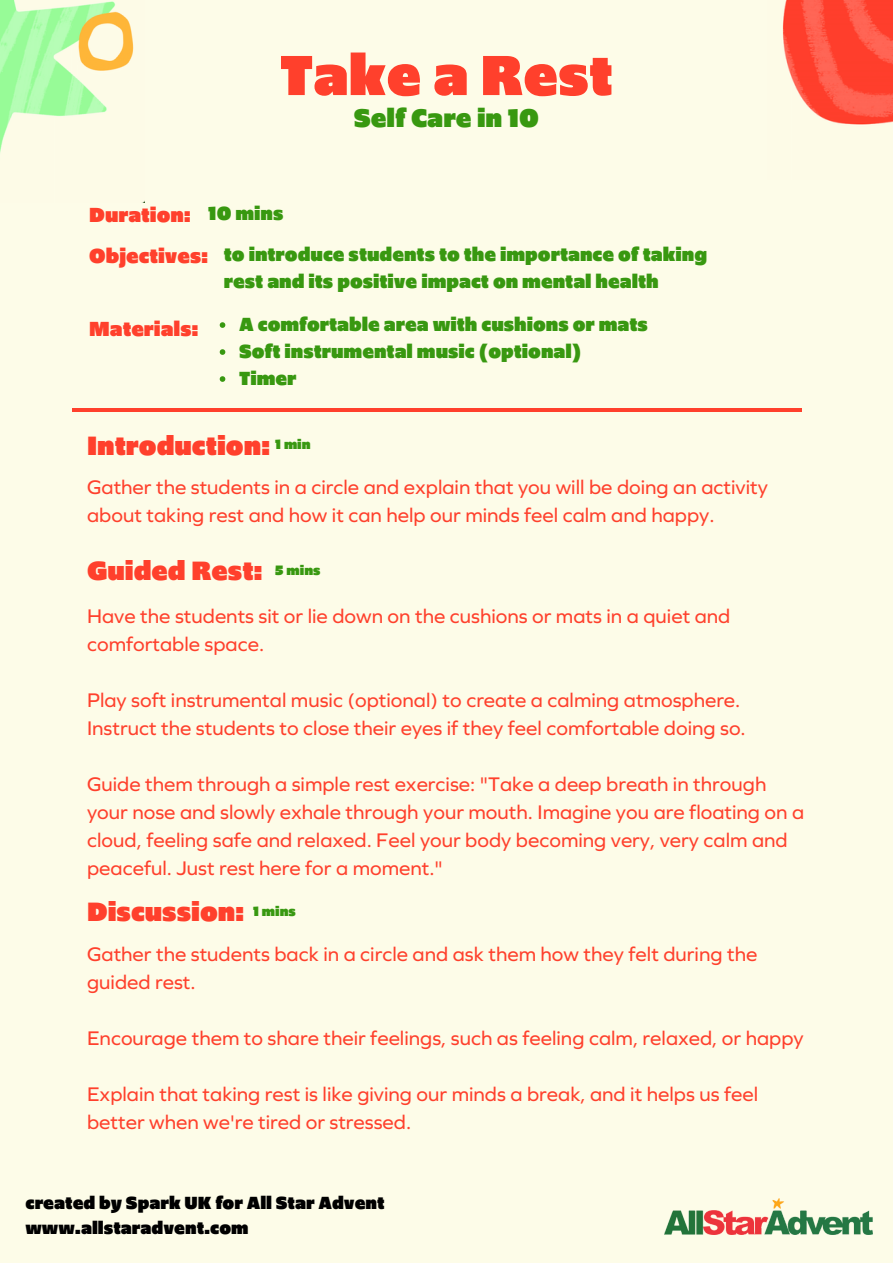
<style>
.page{position:relative;width:893px;height:1264px;background:#fff}
.page>*{position:absolute;margin:0;border:0;box-sizing:border-box;transform-origin:0 0}
.t1{font:900 59.4px "Upgrade";color:#ff402c}
.t2{font:900 27.9px "Upgrade";color:#ff402c}
.t3{font:900 26.85px "Upgrade";color:#389810}
.t4{font:900 21.45px "Upgrade";color:#ff402c}
.t5{font:20.4px/28px "Graphie";color:#ff402c}
.t6{font:900 19.95px/27px "Upgrade";color:#389810}
.t7{font:900 18.45px "Upgrade";color:#000}
.t8{font:900 14.1px "Upgrade";color:#389810}
</style>
<div class="page">
<div style="left:0;top:0;width:892px;height:1262px;background:#fdfce8"></div>
<img style="left:783px;top:0;width:109px;height:125px">
<img style="left:0;top:0;width:145px;height:203px">
<img style="left:664px;top:1198px;width:208px;height:35px">
<hr style="left:72px;top:408px;width:729px;height:3px;background:#ff402c">
<svg style="left:220px;top:322px;width:5px;height:6px"></svg>
<svg style="left:220px;top:349px;width:5px;height:6px"></svg>
<svg style="left:220px;top:376px;width:5px;height:6px"></svg>
<p class="t1" style="left:280px;top:42px;width:334px">Take a Rest</p>
<p class="t3" style="left:353px;top:103px;width:187px">Self Care in 10</p>
<p class="t4" style="left:89px;top:203px;width:103px">Duration:</p>
<p class="t6" style="left:208px;top:200px;width:77px">10 mins</p>
<p class="t4" style="left:89px;top:244px;width:120px">Objectives:</p>
<p class="t6" style="left:224px;top:241px;width:484px">to introduce students to the importance of taking rest and its positive impact on mental health</p>
<p class="t4" style="left:89px;top:316px;width:111px">Materials:</p>
<p class="t6" style="left:239px;top:312px;width:410px">A comfortable area with cushions or mats</p>
<p class="t6" style="left:239px;top:339px;width:344px">Soft instrumental music (optional)</p>
<p class="t6" style="left:239px;top:366px;width:59px">Timer</p>
<p class="t2" style="left:87px;top:429px;width:185px">Introduction:</p>
<p class="t8" style="left:275px;top:437px;width:37px">1 min</p>
<p class="t5" style="left:87px;top:473px;width:682px">Gather the students in a circle and explain that you will be doing an activity about taking rest and how it can help our minds feel calm and happy.</p>
<p class="t2" style="left:87px;top:555px;width:177px">Guided Rest:</p>
<p class="t8" style="left:275px;top:562px;width:47px">5 mins</p>
<p class="t5" style="left:87px;top:602px;width:644px">Have the students sit or lie down on the cushions or mats in a quiet and comfortable space.</p>
<p class="t5" style="left:87px;top:686px;width:654px">Play soft instrumental music (optional) to create a calming atmosphere.</p>
<p class="t5" style="left:87px;top:714px;width:660px">Instruct the students to close their eyes if they feel comfortable doing so.</p>
<p class="t5" style="left:87px;top:770px;width:718px">Guide them through a simple rest exercise: "Take a deep breath in through your nose and slowly exhale through your mouth. Imagine you are floating on a cloud, feeling safe and relaxed. Feel your body becoming very, very calm and peaceful. Just rest here for a moment."</p>
<p class="t2" style="left:87px;top:896px;width:159px">Discussion:</p>
<p class="t8" style="left:253px;top:903px;width:44px">1 mins</p>
<p class="t5" style="left:87px;top:939px;width:671px">Gather the students back in a circle and ask them how they felt during the guided rest.</p>
<p class="t5" style="left:87px;top:1023px;width:718px">Encourage them to share their feelings, such as feeling calm, relaxed, or happy</p>
<p class="t5" style="left:87px;top:1079px;width:672px">Explain that taking rest is like giving our minds a break, and it helps us feel better when we're tired or stressed.</p>
<p class="t7" style="left:26px;top:1191px;width:360px">created by Spark UK for All Star Advent</p>
<p class="t7" style="left:26px;top:1217px;width:224px">www.allstaradvent.com</p>
</div>
